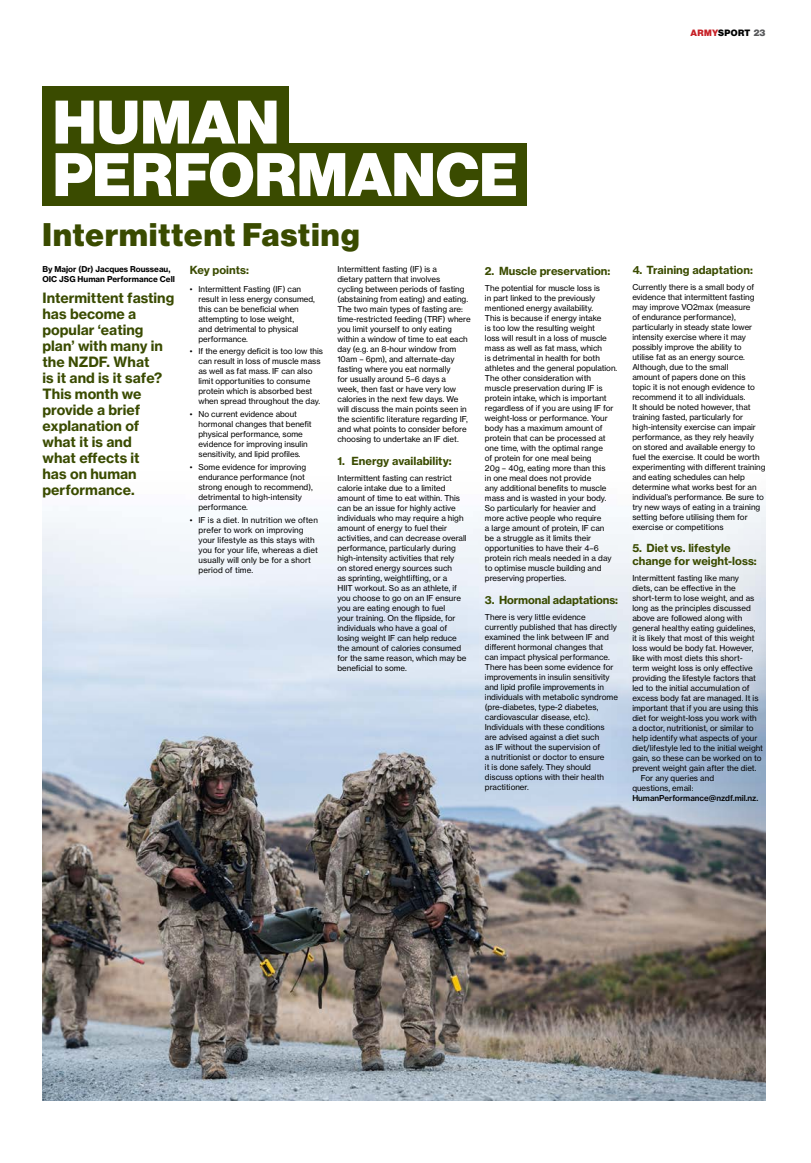
<style>
.page{position:relative;width:811px;height:1163px;background:#fff}
.page>*{position:absolute;margin:0;border:0;box-sizing:border-box;transform-origin:0 0}
.t1{font:900 60px/52.4px "Haas Grot Disp 95";letter-spacing:.01em;color:#fff}
.t2{font:900 32px "Haas Grot Disp 95";letter-spacing:.035em;color:#3a4b00}
.t3{font:700 14px/16px "Haas Grot Text 75";color:#3a4b00}
.t4{font:700 11px/13.2px "Haas Grot Text 75";color:#3a4b00}
.t5{font:900 9px "Haas Grot Disp 95";letter-spacing:.035em;color:#000}
.t6{font:8px/10px "Haas Grot Text 55 Roman";color:#000}
.t7{font:700 8px/9.6px "Haas Grot Text 75";color:#000}
.t8{font:500 8px "Haas Grot Text 65";color:#000}
.s1{color:#c72127}
.s2{color:#58595b}
</style>
<div class="page">
<img style="left:43px;top:499px;width:722px;height:601px">
<div style="left:43px;top:86px;width:246px;height:59px;background:#3a4b00"></div>
<div style="left:43px;top:143px;width:484px;height:63px;background:#3a4b00"></div>
<p class="t5" style="left:690px;top:27px;width:76px"><span class="s1">ARMY</span>SPORT <span class="s2">23</span></p>
<h1 class="t1" style="left:53px;top:97px;width:466px">HUMAN<br>PERFORMANCE</h1>
<h2 class="t2" style="left:43px;top:215px;width:318px">Intermittent Fasting</h2>
<p class="t7" style="left:43px;top:264px;width:134px">By Major (Dr) Jacques Rousseau,<br>OIC JSG Human Performance Cell</p>
<h3 class="t3" style="left:43px;top:290px;width:133px">Intermittent fasting has become a popular ‘eating plan’ with many in the NZDF. What<br>is it and is it safe?<br>This month we provide a brief explanation of what it is and<br>what effects it<br>has on human performance.</h3>
<h3 class="t4" style="left:190px;top:264px;width:60px">Key points:</h3>
<p class="t6" style="left:198px;top:283px;width:118px;text-indent:-9px">• Intermittent Fasting (IF) can result in less energy consumed, this can be beneficial when attempting to lose weight,<br>and detrimental to physical performance.</p>
<p class="t6" style="left:198px;top:346px;width:126px;text-indent:-9px">• If the energy deficit is too low this can result in loss of muscle mass as well as fat mass. IF can also limit opportunities to consume protein which is absorbed best when spread throughout the day.</p>
<p class="t6" style="left:198px;top:409px;width:115px;text-indent:-9px">• No current evidence about hormonal changes that benefit physical performance, some evidence for improving insulin sensitivity, and lipid profiles.</p>
<p class="t6" style="left:198px;top:462px;width:116px;text-indent:-9px">• Some evidence for improving endurance performance (not strong enough to recommend), detrimental to high-intensity performance.</p>
<p class="t6" style="left:198px;top:515px;width:121px;text-indent:-9px">• IF is a diet. In nutrition we often prefer to work on improving your lifestyle as this stays with you for your life, whereas a diet usually will only be for a short period of time.</p>
<p class="t6" style="left:337px;top:264px;width:135px">Intermittent fasting (IF) is a<br>dietary pattern that involves<br>cycling between periods of fasting (abstaining from eating) and eating.<br>The two main types of fasting are: time-restricted feeding (TRF) where you limit yourself to only eating within a window of time to eat each day (e.g. an 8-hour window from 10am – 6pm), and alternate-day fasting where you eat normally<br>for usually around 5–6 days a<br>week, then fast or have very low calories in the next few days. We will discuss the main points seen in the scientific literature regarding IF, and what points to consider before choosing to undertake an IF diet.</p>
<h3 class="t4" style="left:337px;top:454px;width:116px">1. Energy availability:</h3>
<p class="t6" style="left:337px;top:472px;width:131px">Intermittent fasting can restrict calorie intake due to a limited amount of time to eat within. This can be an issue for highly active individuals who may require a high amount of energy to fuel their activities, and can decrease overall performance, particularly during high-intensity activities that rely<br>on stored energy sources such<br>as sprinting, weightlifting, or a<br>HIIT workout. So as an athlete, if you choose to go on an IF ensure you are eating enough to fuel<br>your training. On the flipside, for individuals who have a goal of losing weight IF can help reduce the amount of calories consumed for the same reason, which may be beneficial to some.</p>
<h3 class="t4" style="left:485px;top:264px;width:127px">2. Muscle preservation:</h3>
<p class="t6" style="left:485px;top:283px;width:134px">The potential for muscle loss is<br>in part linked to the previously mentioned energy availability.<br>This is because if energy intake<br>is too low the resulting weight<br>loss will result in a loss of muscle mass as well as fat mass, which<br>is detrimental in health for both athletes and the general population.<br>The other consideration with muscle preservation during IF is protein intake, which is important regardless of if you are using IF for weight-loss or performance. Your body has a maximum amount of protein that can be processed at one time, with the optimal range<br>of protein for one meal being<br>20g – 40g, eating more than this<br>in one meal does not provide<br>any additional benefits to muscle mass and is wasted in your body.<br>So particularly for heavier and<br>more active people who require<br>a large amount of protein, IF can<br>be a struggle as it limits their opportunities to have their 4–6 protein rich meals needed in a day to optimise muscle building and preserving properties.</p>
<h3 class="t4" style="left:485px;top:593px;width:135px">3. Hormonal adaptations:</h3>
<p class="t6" style="left:485px;top:611px;width:135px">There is very little evidence currently published that has directly examined the link between IF and different hormonal changes that can impact physical performance.<br>There has been some evidence for improvements in insulin sensitivity and lipid profile improvements in individuals with metabolic syndrome (pre-diabetes, type-2 diabetes, cardiovascular disease, etc).<br>Individuals with these conditions are advised against a diet such<br>as IF without the supervision of<br>a nutritionist or doctor to ensure<br>it is done safely. They should discuss options with their health practitioner.</p>
<h3 class="t4" style="left:632px;top:264px;width:122px">4. Training adaptation:</h3>
<p class="t6" style="left:632px;top:282px;width:135px">Currently there is a small body of evidence that intermittent fasting may improve VO2max (measure<br>of endurance performance), particularly in steady state lower intensity exercise where it may possibly improve the ability to<br>utilise fat as an energy source.<br>Although, due to the small<br>amount of papers done on this topic it is not enough evidence to recommend it to all individuals.<br>It should be noted however, that training fasted, particularly for high-intensity exercise can impair performance, as they rely heavily<br>on stored and available energy to fuel the exercise. It could be worth experimenting with different training and eating schedules can help determine what works best for an individual’s performance. Be sure to try new ways of eating in a training setting before utilising them for exercise or competitions</p>
<h3 class="t4" style="left:632px;top:541px;width:126px">5. Diet vs. lifestyle change for weight-loss:</h3>
<p class="t6" style="left:632px;top:573px;width:108px">Intermittent fasting like many</p>
<p class="t6" style="left:632px;top:583px;width:105px">diets, can be effective in the</p>
<p class="t6" style="left:632px;top:593px;width:123px">short-term to lose weight, and as</p>
<p class="t6" style="left:632px;top:603px;width:120px">long as the principles discussed</p>
<p class="t6" style="left:632px;top:613px;width:111px">above are followed along with</p>
<p class="t6" style="left:632px;top:623px;width:125px">general healthy eating guidelines,</p>
<p class="t6" style="left:632px;top:633px;width:124px">it is likely that most of this weight</p>
<p class="t6" style="left:632px;top:643px;width:123px">loss would be body fat. However,</p>
<p class="t6" style="left:632px;top:653px;width:112px">like with most diets this short-</p>
<p class="t6" style="left:632px;top:663px;width:122px">term weight loss is only effective</p>
<p class="t6" style="left:632px;top:673px;width:125px">providing the lifestyle factors that</p>
<p class="t6" style="left:632px;top:683px;width:119px">led to the initial accumulation of</p>
<p class="t6" style="left:632px;top:693px;width:128px">excess body fat are managed. It is</p>
<p class="t6" style="left:632px;top:703px;width:128px">important that if you are using this</p>
<p class="t6" style="left:632px;top:713px;width:126px">diet for weight-loss you work with</p>
<p class="t6" style="left:632px;top:723px;width:123px">a doctor, nutritionist, or similar to</p>
<p class="t6" style="left:632px;top:733px;width:127px">help identify what aspects of your</p>
<p class="t6" style="left:632px;top:743px;width:132px">diet/lifestyle led to the initial weight</p>
<p class="t6" style="left:632px;top:753px;width:131px">gain, so these can be worked on to</p>
<p class="t6" style="left:632px;top:763px;width:126px">prevent weight gain after the diet.</p>
<p class="t6" style="left:641px;top:773px;width:75px">For any queries and</p>
<p class="t6" style="left:632px;top:783px;width:63px">questions, email:</p>
<p class="t8" style="left:632px;top:793px;width:128px">HumanPerformance@nzdf.mil.nz.</p>
</div>
